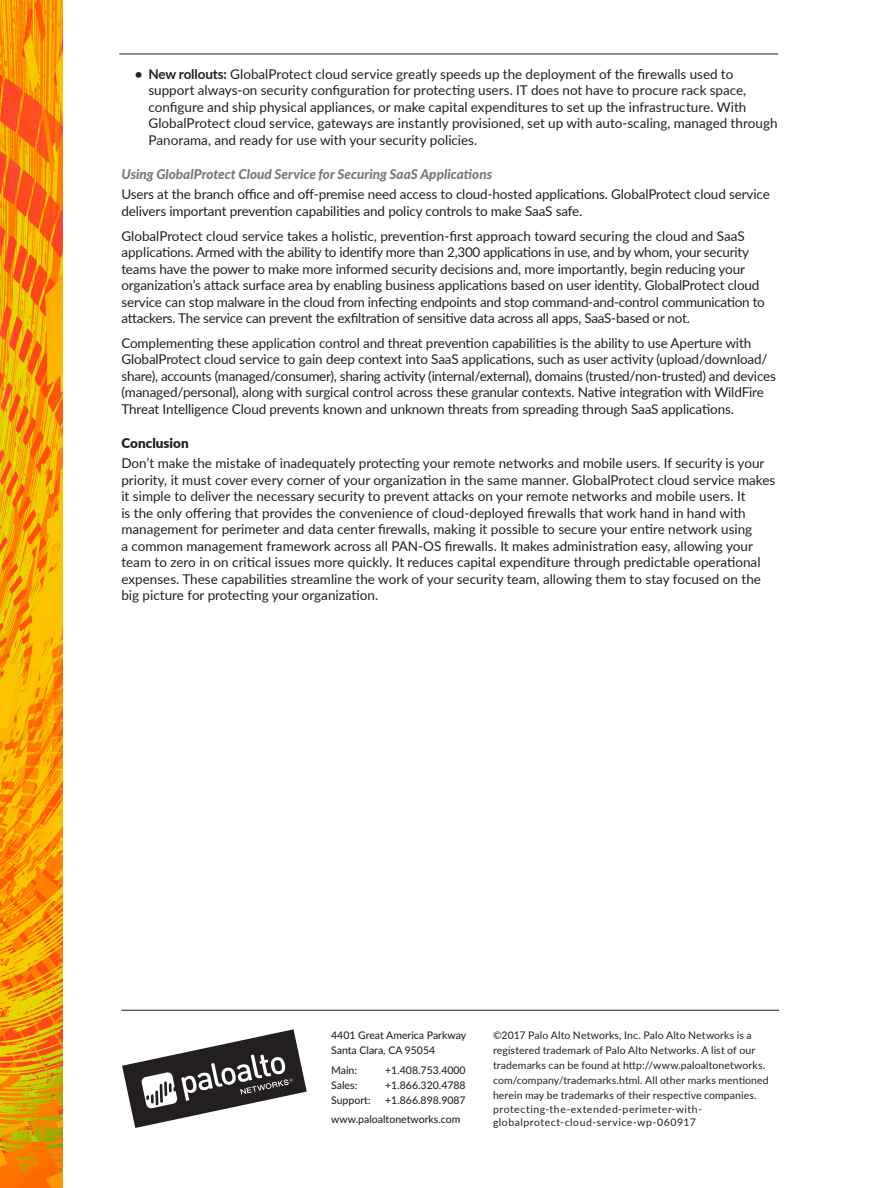
<style>
.page{position:relative;width:891px;height:1188px;background:#fff}
.page>*{position:absolute;margin:0;border:0;box-sizing:border-box;transform-origin:0 0}
.body_text_-_no_basel{font:13.5px/16.5px "Lato";letter-spacing:-.01em;color:#231f20}
.bullets-tier_1-lead{font:13.5px/16.5px "Lato";color:#231f20}
.subhead_2{font:italic 800 13.5px "Lato";color:#76787b}
.subhead_1{font:900 13.5px "Lato";color:#231f20}
.trademark-contact_te{font:10.5px/15px "Lato";letter-spacing:.01em;color:#231f20}
.t1{font:500 10.5px "Lato";color:#231f20}
.trademark-contact_te-2{font:10.5px/13.5px "Lato";letter-spacing:.05em;color:#231f20}
.s1{font-weight:700}
</style>
<div class="page">
<hr style="left:119px;top:54px;width:659px;height:1px;background:#231f20">
<img style="left:0;top:0;width:62px;height:1188px">
<svg style="left:122px;top:1029px;width:185px;height:99px"></svg>
<hr style="left:121px;top:1010px;width:658px;height:1px;background:#231f20">
<p class="bullets-tier_1-lead" style="left:148px;top:65px;width:631px;text-indent:-14px"><span class="s1">• New rollouts:</span> GlobalProtect cloud service greatly speeds up the deployment of the firewalls used to support always-on security configuration for protecting users. IT does not have to procure rack space, configure and ship physical appliances, or make capital expenditures to set up the infrastructure. With GlobalProtect cloud service, gateways are instantly provisioned, set up with auto-scaling, managed through Panorama, and ready for use with your security policies.</p>
<p class="subhead_2" style="left:121px;top:164px;width:372px">Using GlobalProtect Cloud Service for Securing SaaS Applications</p>
<p class="body_text_-_no_basel" style="left:121px;top:186px;width:650px">Users at the branch office and off-premise need access to cloud-hosted applications. GlobalProtect cloud service delivers important prevention capabilities and policy controls to make SaaS safe.</p>
<p class="body_text_-_no_basel" style="left:121px;top:227px;width:645px">GlobalProtect cloud service takes a holistic, prevention-first approach toward securing the cloud and SaaS applications. Armed with the ability to identify more than 2,300 applications in use, and by whom, your security teams have the power to make more informed security decisions and, more importantly, begin reducing your organization’s attack surface area by enabling business applications based on user identity. GlobalProtect cloud service can stop malware in the cloud from infecting endpoints and stop command-and-control communication to attackers. The service can prevent the exfiltration of sensitive data across all apps, SaaS-based or not.</p>
<p class="body_text_-_no_basel" style="left:121px;top:334px;width:656px">Complementing these application control and threat prevention capabilities is the ability to use Aperture with GlobalProtect cloud service to gain deep context into SaaS applications, such as user activity (upload/download/ share), accounts (managed/consumer), sharing activity (internal/external), domains (trusted/non-trusted) and devices (managed/personal), along with surgical control across these granular contexts. Native integration with WildFire Threat Intelligence Cloud prevents known and unknown threats from spreading through SaaS applications.</p>
<p class="subhead_1" style="left:121px;top:432px;width:69px">Conclusion</p>
<p class="body_text_-_no_basel" style="left:121px;top:454px;width:656px">Don’t make the mistake of inadequately protecting your remote networks and mobile users. If security is your priority, it must cover every corner of your organization in the same manner. GlobalProtect cloud service makes it simple to deliver the necessary security to prevent attacks on your remote networks and mobile users. It<br>is the only offering that provides the convenience of cloud-deployed firewalls that work hand in hand with management for perimeter and data center firewalls, making it possible to secure your entire network using<br>a common management framework across all PAN-OS firewalls. It makes administration easy, allowing your team to zero in on critical issues more quickly. It reduces capital expenditure through predictable operational expenses. These capabilities streamline the work of your security team, allowing them to stay focused on the big picture for protecting your organization.</p>
<p class="t1" style="left:331px;top:1028px;width:137px">4401 Great America Parkway</p>
<p class="t1" style="left:331px;top:1043px;width:106px">Santa Clara, CA 95054</p>
<p class="t1" style="left:331px;top:1062px;width:27px">Main:</p>
<p class="t1" style="left:385px;top:1062px;width:82px">+1.408.753.4000</p>
<p class="t1" style="left:331px;top:1077px;width:28px">Sales:</p>
<p class="t1" style="left:385px;top:1077px;width:82px">+1.866.320.4788</p>
<p class="t1" style="left:331px;top:1092px;width:41px">Support:</p>
<p class="t1" style="left:385px;top:1092px;width:82px">+1.866.898.9087</p>
<p class="t1" style="left:331px;top:1112px;width:131px">www.paloaltonetworks.com</p>
<p class="trademark-contact_te" style="left:493px;top:1028px;width:277px">©2017 Palo Alto Networks, Inc. Palo Alto Networks is a registered trademark of Palo Alto Networks. A list of our trademarks can be found at http://www.paloaltonetworks. com/company/trademarks.html. All other marks mentioned herein may be trademarks of their respective companies.</p>
<p class="trademark-contact_te-2" style="left:493px;top:1102px;width:211px">protecting-the-extended-perimeter-with&shy;globalprotect-cloud-service-wp-060917</p>
</div>
